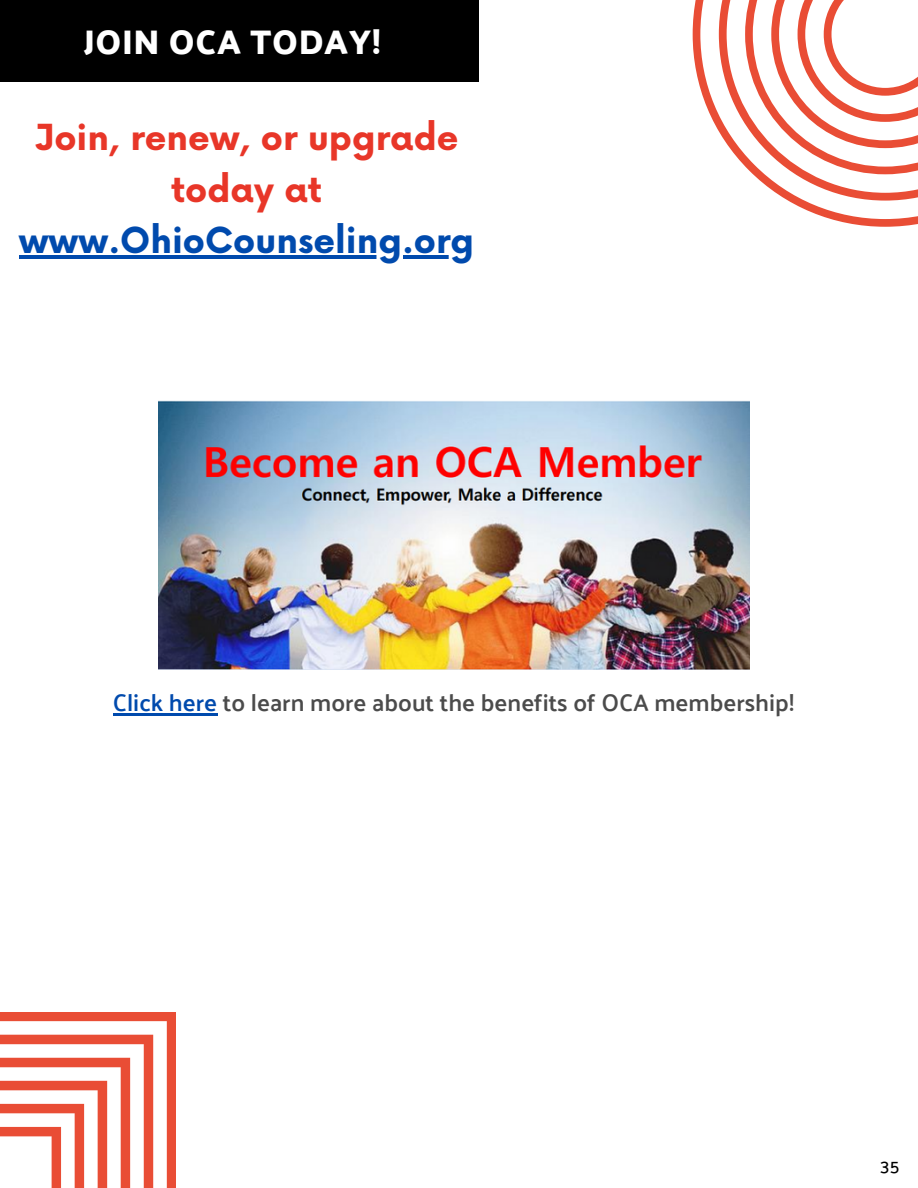
<style>
.page{position:relative;width:918px;height:1188px;background:#fff}
.page>*{position:absolute;margin:0;border:0;box-sizing:border-box;transform-origin:0 0}
.t1{font:700 34.95px/51.8px "Now";color:#e83628;text-align:center}
.t2{font:700 34.95px "Now";color:#004aad}
.t3{font:600 34.8px "Palanquin Dark";letter-spacing:.02em;color:#fff}
.t4{font:600 24px "Palanquin";color:#4b4b4b}
.t5{font:500 18px "Palanquin";color:#000}
.s1{color:#004aad}
</style>
<div class="page">
<div style="left:0;top:0;width:478px;height:82px;background:#000"></div>
<img style="left:159px;top:400px;width:590px;height:269px">
<hr style="left:19px;top:256px;width:455px;height:3px;background:#004aad">
<hr style="left:113px;top:713px;width:104px;height:2px;background:#004aad">
<svg style="left:693px;top:0;width:225px;height:226px"></svg>
<svg style="left:0;top:1012px;width:176px;height:176px"></svg>
<h2 class="t3" style="left:84px;top:22px;width:299px">JOIN OCA TODAY!</h2>
<h1 class="t1" style="left:35px;top:113px;width:425px">Join, renew, or upgrade today at</h1>
<h1 class="t2" style="left:19px;top:222px;width:457px">www.OhioCounseling.org</h1>
<p class="t4" style="left:113px;top:689px;width:683px"><span class="s1">Click here</span> to learn more about the benefits of OCA membership!</p>
<p class="t5" style="left:880px;top:1155px;width:21px">35</p>
</div>
